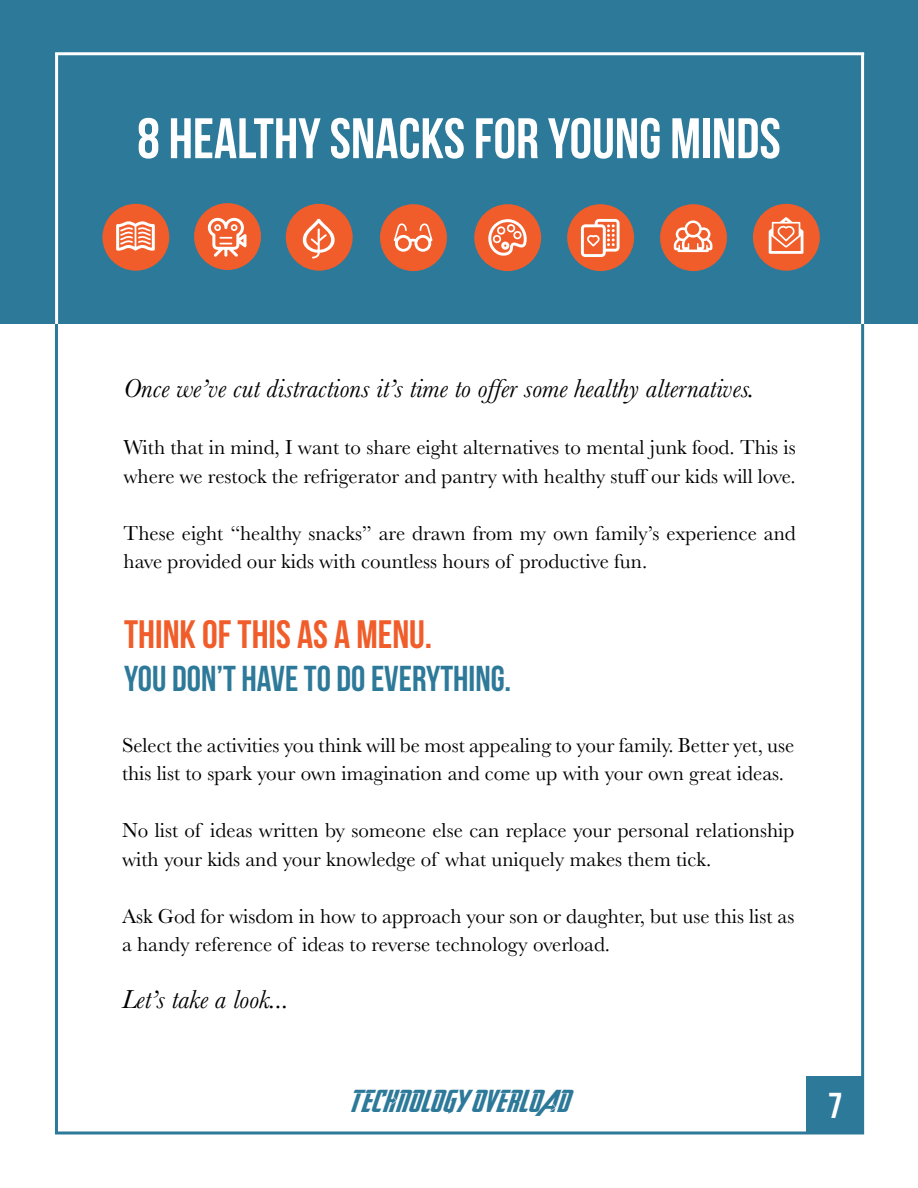
<style>
.page{position:relative;width:918px;height:1188px;background:#fff}
.page>*{position:absolute;margin:0;border:0;box-sizing:border-box;transform-origin:0 0}
.t1{font:57px "Bebas Neue";color:#fff}
.t2{font:39.6px "Bebas Neue";color:#f05d2a}
.t3{font:36px "Bebas Neue";color:#2d7999}
.t4{font:36px "Bebas Neue";color:#fff}
.t5{font:italic 27px "Baskerville";color:#000}
.t6{font:21.6px "Avengeance Heroic Avenger Normal";letter-spacing:.04em;color:#2d7999;scale:1.11 1}
.t7{font:21px/28.5px "Baskerville";color:#000}
</style>
<div class="page">
<div style="left:806px;top:1076px;width:57px;height:57px;background:#2d7999"></div>
<div style="left:0;top:0;width:918px;height:324px;background:#2d7999"></div>
<div style="left:194px;top:203px;width:67px;height:67px;background:#f05d2a;border-radius:50%"></div>
<svg style="left:208px;top:218px;width:38px;height:39px"></svg>
<hr style="left:55px;top:52px;width:809px;height:3px;background:#fff">
<hr style="left:55px;top:53px;width:3px;height:271px;background:#fff">
<hr style="left:861px;top:53px;width:3px;height:271px;background:#fff">
<div style="left:286px;top:204px;width:67px;height:67px;background:#f05d2a;border-radius:50%"></div>
<svg style="left:303px;top:219px;width:32px;height:39px"></svg>
<div style="left:380px;top:204px;width:67px;height:67px;background:#f05d2a;border-radius:50%"></div>
<svg style="left:394px;top:223px;width:38px;height:29px"></svg>
<div style="left:102px;top:204px;width:67px;height:67px;background:#f05d2a;border-radius:50%"></div>
<svg style="left:116px;top:221px;width:39px;height:30px"></svg>
<div style="left:474px;top:204px;width:67px;height:67px;background:#f05d2a;border-radius:50%"></div>
<svg style="left:488px;top:219px;width:39px;height:37px"></svg>
<div style="left:567px;top:204px;width:67px;height:67px;background:#f05d2a;border-radius:50%"></div>
<svg style="left:581px;top:219px;width:39px;height:38px"></svg>
<div style="left:660px;top:204px;width:67px;height:67px;background:#f05d2a;border-radius:50%"></div>
<svg style="left:674px;top:220px;width:38px;height:32px"></svg>
<div style="left:753px;top:204px;width:67px;height:67px;background:#f05d2a;border-radius:50%"></div>
<svg style="left:769px;top:217px;width:34px;height:37px"></svg>
<h1 class="t1" style="left:137px;top:107px;width:645px">8 HEALTHY SNACKS FOR YOUNG MINDS</h1>
<p class="t5" style="left:124px;top:371px;width:633px">Once we’ve cut distractions it’s time to offer some healthy alternatives.</p>
<p class="t7" style="left:124px;top:434px;width:674px">With that in mind, I want to share eight alternatives to mental junk food. This is where we restock the refrigerator and pantry with healthy stuff our kids will love.</p>
<p class="t7" style="left:124px;top:519px;width:674px">These eight “healthy snacks” are drawn from my own family’s experience and have provided our kids with countless hours of productive fun.</p>
<h2 class="t2" style="left:124px;top:613px;width:310px">THINK OF THIS AS A MENU.</h2>
<h3 class="t3" style="left:124px;top:659px;width:388px">YOU DON’T HAVE TO DO EVERYTHING.</h3>
<p class="t7" style="left:122px;top:731px;width:674px">Select the activities you think will be most appealing to your family. Better yet, use this list to spark your own imagination and come up with your own great ideas.</p>
<p class="t7" style="left:122px;top:817px;width:674px">No list of ideas written by someone else can replace your personal relationship with your kids and your knowledge of what uniquely makes them tick.</p>
<p class="t7" style="left:122px;top:902px;width:674px">Ask God for wisdom in how to approach your son or daughter, but use this list as a handy reference of ideas to reverse technology overload.</p>
<p class="t5" style="left:122px;top:982px;width:168px">Let’s take a look...</p>
<p class="t6" style="left:350px;top:1090px;width:197px">T ECHNOLOGY OVERLOAD</p>
<h3 class="t4" style="left:828px;top:1086px;width:16px">7</h3>
</div>
